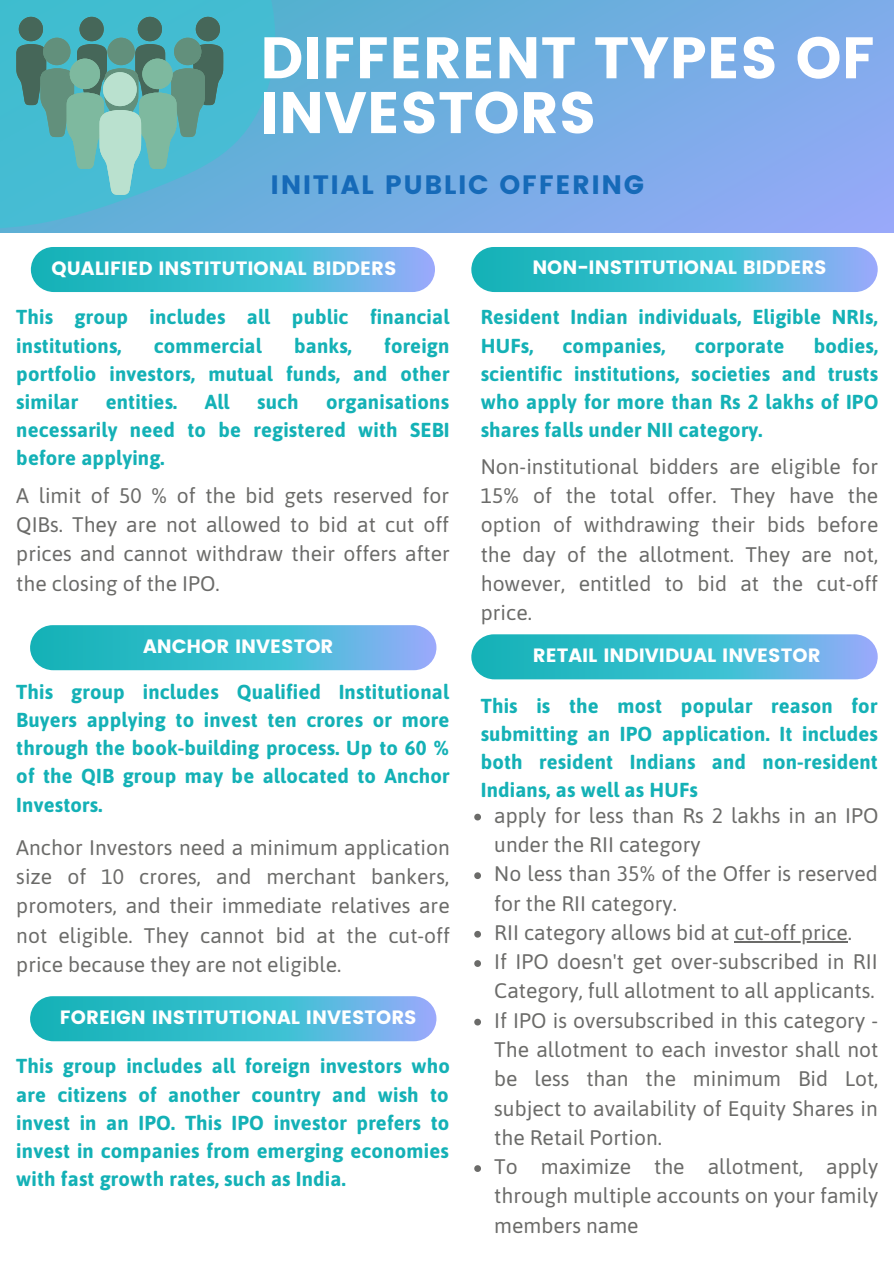
<style>
.page{position:relative;width:894px;height:1264px;background:#fff}
.page>*{position:absolute;margin:0;border:0;box-sizing:border-box;transform-origin:0 0}
.t1{font:58.35px/54.8px "Poppins";color:#fff}
.t2{font:26.55px "Poppins";letter-spacing:.055em;color:#166ab8}
.t3{font:21px/29.2px "Asap";color:#6b6b69;text-align:justify}
.t4{font:700 20.25px/28.2px "Asap";letter-spacing:.01em;color:#14b1b6;text-align:justify}
.t5{font:19.2px "Poppins";color:#fff}
</style>
<div class="page">
<svg style="left:319px;top:0;width:574px;height:232px;background:#77ace5"></svg>
<svg style="left:0;top:0;width:319px;height:233px;background:#56b4d6"></svg>
<svg style="left:30px;top:247px;width:405px;height:45px;background:#46bad3"></svg>
<svg style="left:30px;top:625px;width:407px;height:45px;background:#47bad3"></svg>
<svg style="left:30px;top:996px;width:407px;height:45px;background:#47bad3"></svg>
<svg style="left:471px;top:247px;width:406px;height:45px;background:#46b9d2"></svg>
<svg style="left:471px;top:634px;width:406px;height:45px;background:#47bad3"></svg>
<svg style="left:16px;top:17px;width:207px;height:178px;background:#5da9a9"></svg>
<div style="left:103px;top:72px;width:34px;height:34px;background:#bae1cf;border-radius:50%"></div>
<svg style="left:474px;top:813px;width:7px;height:7px"></svg>
<svg style="left:474px;top:872px;width:7px;height:7px"></svg>
<svg style="left:474px;top:930px;width:7px;height:7px"></svg>
<hr style="left:734px;top:941px;width:113px;height:1px;background:#6b6b69">
<svg style="left:474px;top:960px;width:7px;height:6px"></svg>
<svg style="left:474px;top:1018px;width:7px;height:7px"></svg>
<svg style="left:474px;top:1165px;width:7px;height:6px"></svg>
<h1 class="t1" style="left:260px;top:31px;width:616px">DIFFERENT TYPES OF<br>INVESTORS</h1>
<p class="t2" style="left:270px;top:169px;width:375px">INITIAL PUBLIC OFFERING</p>
<p class="t5" style="left:52px;top:257px;width:346px">QUALIFIED INSTITUTIONAL BIDDERS</p>
<p class="t4" style="left:16px;top:303px;width:434px">This group includes all public financial institutions,</p>
<p class="t4" style="left:16px;top:331px;width:434px;text-indent:368px">foreign portfolio investors, mutual funds, and other similar</p>
<p class="t4" style="left:154px;top:331px;width:109px">commercial</p>
<p class="t4" style="left:294px;top:331px;width:59px">banks,</p>
<p class="t4" style="left:106px;top:387px;width:73px">entities.</p>
<p class="t4" style="left:205px;top:387px;width:26px">All</p>
<p class="t4" style="left:257px;top:387px;width:43px">such</p>
<p class="t4" style="left:16px;top:387px;width:434px;text-indent:310px">organisations necessarily need to be registered with SEBI before applying.</p>
<p class="t3" style="left:16px;top:480px;width:435px">A limit of 50 % of the bid gets reserved for QIBs. They are not allowed to bid at cut off prices and cannot withdraw their offers after the closing of the IPO.</p>
<p class="t5" style="left:143px;top:634px;width:192px">ANCHOR INVESTOR</p>
<p class="t4" style="left:16px;top:677px;width:434px">This group includes Qualified Institutional Buyers applying to invest ten crores or more through the book-building process. Up to 60 % of the QIB group may be allocated to Anchor Investors.</p>
<p class="t3" style="left:16px;top:832px;width:435px">Anchor Investors need a minimum application size of 10 crores, and merchant bankers, promoters, and their immediate relatives are not eligible. They cannot bid at the cut-off price because they are not eligible.</p>
<p class="t5" style="left:60px;top:1005px;width:358px">FOREIGN INSTITUTIONAL INVESTORS</p>
<p class="t4" style="left:16px;top:1052px;width:435px">This group includes all foreign investors who are citizens of another country and wish to invest in an IPO. This IPO investor prefers to invest in companies from emerging economies with fast growth rates, such as India.</p>
<p class="t5" style="left:532px;top:256px;width:296px">NON-INSTITUTIONAL BIDDERS</p>
<p class="t4" style="left:480px;top:303px;width:398px">Resident Indian individuals, Eligible NRIs,<br>HUFs,</p>
<p class="t4" style="left:480px;top:331px;width:399px;text-indent:333px">bodies, scientific institutions, societies and trusts who apply for more than Rs 2 lakhs of IPO shares falls under NII category.</p>
<p class="t3" style="left:480px;top:451px;width:399px">Non-institutional bidders are eligible for 15% of the total offer. They have the option of withdrawing their bids before the day of the allotment. They are not, however, entitled to bid at the cut-off price.</p>
<p class="t4" style="left:562px;top:331px;width:104px">companies,</p>
<p class="t4" style="left:694px;top:331px;width:91px">corporate</p>
<p class="t5" style="left:532px;top:644px;width:289px">RETAIL INDIVIDUAL INVESTOR</p>
<p class="t4" style="left:480px;top:691px;width:398px">This is the most popular reason for submitting an IPO application. It includes both resident Indians and non-resident Indians, as well as HUFs</p>
<p class="t3" style="left:494px;top:800px;width:386px;text-align:left">apply for less than Rs 2 lakhs in an IPO under the RII category<br>No less than 35% of the Offer is reserved for the RII category.<br>RII category allows bid at cut-off price.<br>If IPO doesn't get over-subscribed in RII Category, full allotment to all applicants.<br>If IPO is oversubscribed in this category - The allotment to each investor shall not be less than the minimum Bid Lot, subject to availability of Equity Shares in the Retail Portion.<br>To maximize the allotment, apply through multiple accounts on your family members name</p>
</div>
